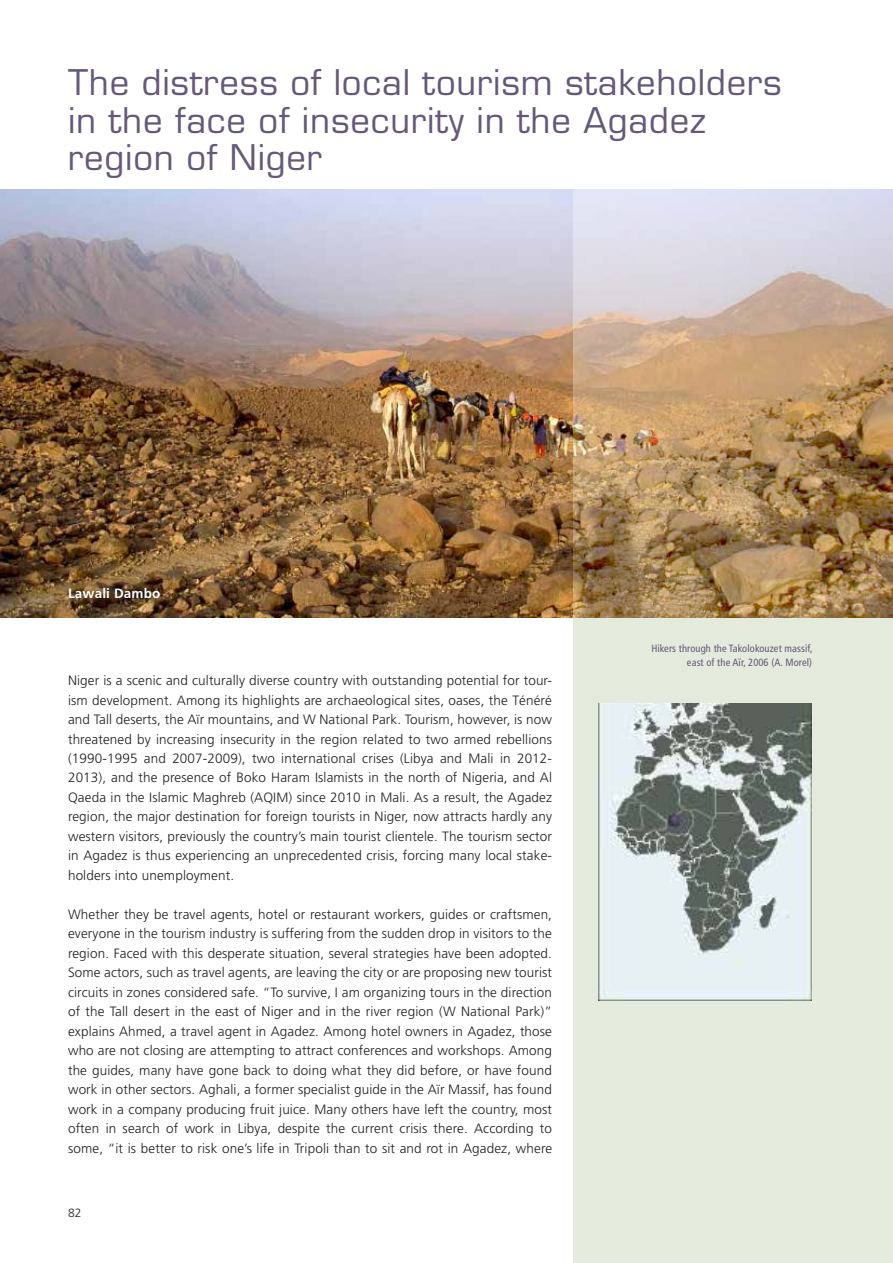
<style>
.page{position:relative;width:893px;height:1263px;background:#fff}
.page>*{position:absolute;margin:0;border:0;box-sizing:border-box;transform-origin:0 0}
.t1{font:34.5px/37.5px "Eurostile";letter-spacing:.025em;color:#655879}
.t2{font:300 13.5px/19.5px "Frutiger";letter-spacing:.01em;color:#231f20;text-align:justify}
.t3{font:700 13.5px "Frutiger";letter-spacing:.01em;color:#fff}
.t4{font:300 12px "Frutiger";color:#231f20}
.t5{font:condensed 10.5px/13.5px "Frutiger";letter-spacing:.01em;color:#655879;text-align:right}
</style>
<div class="page">
<div style="left:573px;top:189px;width:320px;height:1074px;background:#e5ebdc"></div>
<img style="left:598px;top:704px;width:213px;height:296px">
<img style="left:0;top:189px;width:573px;height:428px">
<img style="left:573px;top:189px;width:320px;height:428px">
<div style="left:64px;top:583px;width:103px;height:22px;background:#231f20;opacity:.75"></div>
<h1 class="t1" style="left:68px;top:64px;width:715px">The distress of local tourism stakeholders in the face of insecurity in the Agadez region of Niger</h1>
<p class="t3" style="left:68px;top:585px;width:94px">Lawali Dambo</p>
<p class="t2" style="left:68px;top:671px;width:486px">Niger is a scenic and culturally diverse country with outstanding potential for tour&shy;ism development. Among its highlights are archaeological sites, oases, the Ténéré and Tall deserts, the Aïr mountains, and W National Park. Tourism, however, is now threatened by increasing insecurity in the region related to two armed rebellions (1990-1995 and 2007-2009), two international crises (Libya and Mali in 2012- 2013), and the presence of Boko Haram Islamists in the north of Nigeria, and Al Qaeda in the Islamic Maghreb (AQIM) since 2010 in Mali. As a result, the Agadez region, the major destination for foreign tourists in Niger, now attracts hardly any western visitors, previously the country’s main tourist clientele. The tourism sector in Agadez is thus experiencing an unprecedented crisis, forcing many local stake&shy;holders into unemployment.</p>
<p class="t2" style="left:68px;top:905px;width:486px">Whether they be travel agents, hotel or restaurant workers, guides or craftsmen, everyone in the tourism industry is suffering from the sudden drop in visitors to the region. Faced with this desperate situation, several strategies have been adopted.<br>Some actors, such as travel agents, are leaving the city or are proposing new tourist circuits in zones considered safe. “To survive, I am organizing tours in the direction of the Tall desert in the east of Niger and in the river region (W National Park)” explains Ahmed, a travel agent in Agadez. Among hotel owners in Agadez, those who are not closing are attempting to attract conferences and workshops. Among the guides, many have gone back to doing what they did before, or have found work in other sectors. Aghali, a former specialist guide in the Aïr Massif, has found work in a company producing fruit juice. Many others have left the country, most often in search of work in Libya, despite the current crisis there. According to some, “it is better to risk one’s life in Tripoli than to sit and rot in Agadez, where</p>
<p class="t4" style="left:68px;top:1206px;width:15px">82</p>
<p class="t5" style="left:651px;top:642px;width:163px">Hikers through the Takolokouzet massif, east of the Aïr, 2006 (A. Morel)</p>
</div>
